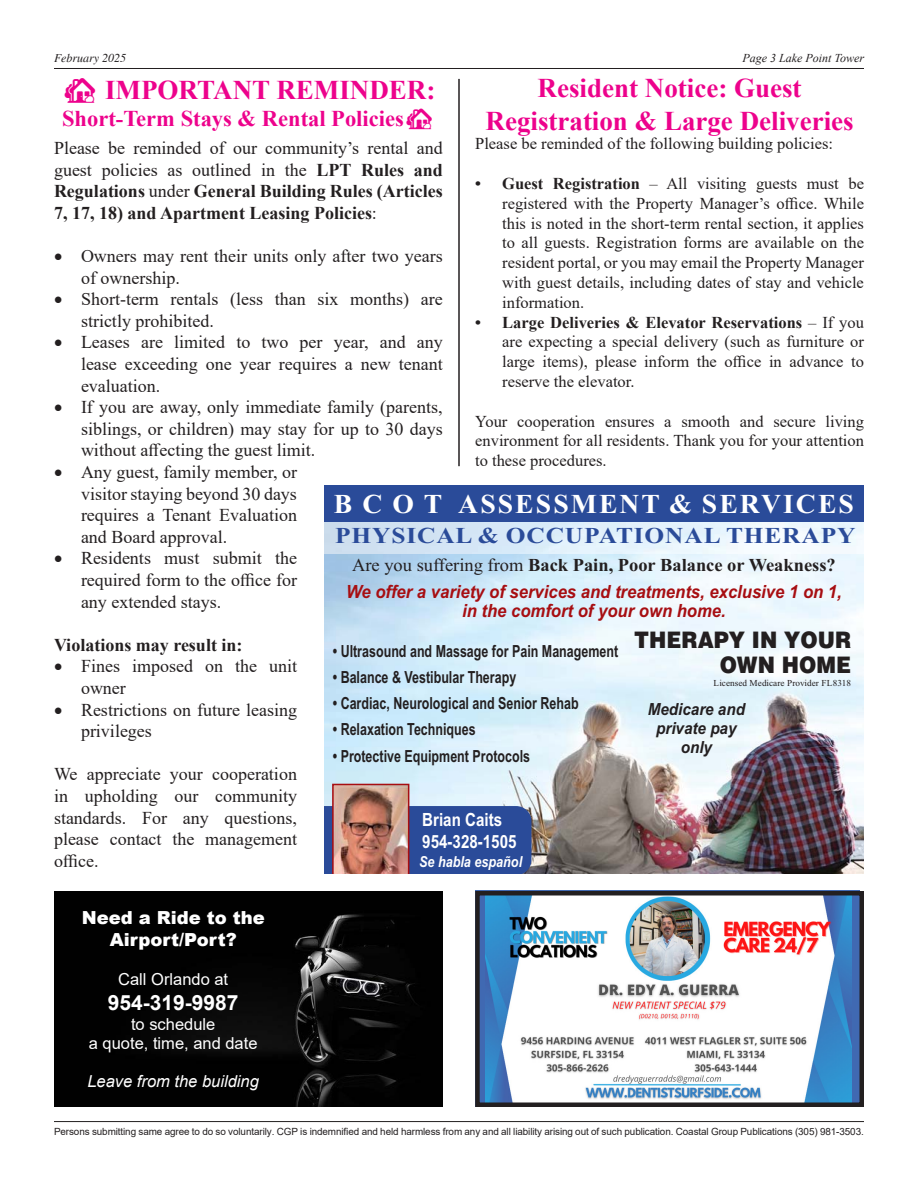
<style>
.page{position:relative;width:918px;height:1188px;background:#fff}
.page>*{position:absolute;margin:0;border:0;box-sizing:border-box;transform-origin:0 0}
.t1{font:700 27.3px "Times New Roman";letter-spacing:.075em;color:#fff}
.t2{font:700 27px/32.4px "Times New Roman";color:#ed028c;text-align:center}
.t3{font:700 22.8px "Times New Roman";letter-spacing:.035em;color:#2a4b99;scale:1.12 1}
.t4{font:900 22.8px/25.2px "Helvetica";color:#231f20;text-align:right;scale:.91 1}
.t5{font:700 22.5px "Times New Roman";color:#ed028c}
.t6{font:700 21px "Arial";color:#fff}
.t7{font:italic 700 18.15px/27.2px "Arial Narrow";color:#a70e12;text-align:center;scale:1.12 1}
.t8{font:700 18.15px/21.9px "Arial Narrow";color:#fff}
.t9{font:18px/21.6px "Times New Roman";color:#231f20;text-align:justify}
.t10{font:700 18px/21.6px "Times New Roman";color:#231f20;text-align:justify}
.t11{font:900 18px/21.6px "Arial";color:#fff;text-align:center}
.t12{font:700 16.65px "Arial Narrow";color:#231f20;scale:.91 1}
.t13{font:italic 700 16.65px/19px "Arial";color:#231f20;text-align:center;scale:.91 1}
.t14{font:16.5px/19.8px "Times New Roman";color:#231f20;text-align:justify}
.t15{font:16.5px/19.8px "Arial";color:#fff;text-align:center}
.t16{font:italic 16.5px "Arial";color:#fff}
.t17{font:italic 700 15.15px "Arial Narrow";color:#fff}
.t18{font:italic 12px "Times New Roman";color:#231f20}
.t19{font:italic 12px "Times";color:#231f20}
.t20{font:9.9px "Arial";letter-spacing:-.01em;color:#231f20}
.t21{font:9.15px "Times New Roman";color:#231f20}
.s1{font-weight:700}
.s2{font-weight:400}
.s3{font-family:"Times New Roman";font-weight:400;font-style:normal;color:#231f20}
.s4{font-family:"Times New Roman";font-style:normal;color:#231f20}
</style>
<div class="page">
<hr style="left:54px;top:68px;width:810px;height:1px;background:#231f20">
<hr style="left:54px;top:1121px;width:810px;height:1px;background:#231f20">
<img style="left:324px;top:554px;width:540px;height:320px">
<div style="left:324px;top:485px;width:540px;height:38px;background:#2a4b99"></div>
<svg style="left:324px;top:784px;width:207px;height:90px;background:#7b7797"></svg>
<img style="left:54px;top:891px;width:389px;height:216px">
<div style="left:475px;top:891px;width:384px;height:216px;background:#4069b2"></div>
<img style="left:486px;top:897px;width:365px;height:204px">
<div style="left:475px;top:891px;width:389px;height:216px;border:5px solid #231f20"></div>
<hr style="left:458px;top:79px;width:2px;height:387px;background:#231f20">
<p class="t19" style="left:54px;top:52px;width:74px">February 2025</p>
<p class="t18" style="left:742px;top:50px;width:123px">Page 3 Lake Point Tower</p>
<p class="t2" style="left:486px;top:71px;width:370px">Resident Notice: Guest<br>Registration &amp; Large Deliveries</p>
<p class="t14" style="left:475px;top:133px;width:359px">Please be reminded of the following building policies:</p>
<p class="t14" style="left:502px;top:173px;width:363px;text-indent:-27px"><span class="s1">• Guest Registration</span> – All visiting guests must be registered with the Property Manager’s office. While this is noted in the short-term rental section, it applies to all guests. Registration forms are available on the resident portal, or you may email the Property Manager with guest details, including dates of stay and vehicle information.</p>
<p class="t14" style="left:502px;top:312px;width:363px;text-indent:-27px"><span class="s1">• Large Deliveries &amp; Elevator Reservations</span> – If you are expecting a special delivery (such as furniture or large items), please inform the office in advance to reserve the elevator.</p>
<p class="t14" style="left:475px;top:411px;width:390px">Your cooperation ensures a smooth and secure living environment for all residents. Thank you for your attention to these procedures.</p>
<p class="t2" style="left:105px;top:73px;width:332px">IMPORTANT REMINDER:</p>
<p class="t5" style="left:62px;top:102px;width:343px">Short-Term Stays &amp; Rental Policies</p>
<p class="t10" style="left:54px;top:137px;width:390px"><span class="s2">Please be reminded of our community’s rental and guest policies as outlined in the</span> LPT Rules and Regulations <span class="s2">under</span> General Building Rules (Articles 7, 17, 18) and Apartment Leasing Policies<span class="s2">:</span></p>
<p class="t9" style="left:81px;top:245px;width:363px;text-indent:-27px">• Owners may rent their units only after two years of ownership.</p>
<p class="t9" style="left:81px;top:288px;width:363px;text-indent:-27px">• Short-term rentals (less than six months) are strictly prohibited.</p>
<p class="t9" style="left:81px;top:331px;width:363px;text-indent:-27px">• Leases are limited to two per year, and any lease exceeding one year requires a new tenant evaluation.</p>
<p class="t9" style="left:81px;top:396px;width:363px;text-indent:-27px">• If you are away, only immediate family (parents, siblings, or children) may stay for up to 30 days without affecting the guest limit.</p>
<p class="t9" style="left:81px;top:461px;width:218px;text-indent:-27px">• Any guest, family member, or visitor staying beyond 30 days requires a Tenant Evaluation and Board approval.</p>
<p class="t9" style="left:81px;top:547px;width:218px;text-indent:-27px">• Residents must submit the required form to the office for any extended stays.</p>
<p class="t10" style="left:54px;top:633px;width:190px">Violations may result in:</p>
<p class="t9" style="left:81px;top:655px;width:218px;text-indent:-27px">• Fines imposed on the unit owner</p>
<p class="t9" style="left:81px;top:698px;width:218px;text-indent:-27px">• Restrictions on future leasing privileges</p>
<p class="t9" style="left:54px;top:763px;width:245px">We appreciate your cooperation in upholding our community standards. For any questions, please contact the management office.</p>
<p class="t1" style="left:334px;top:484px;width:522px">B C O T ASSESSMENT &amp; SERVICES</p>
<p class="t3" style="left:335px;top:519px;width:466px">PHYSICAL &amp; OCCUPATIONAL THERAPY</p>
<p class="t7" style="left:346px;top:550px;width:444px"><span class="s3">Are you suffering from</span> <span class="s4">Back Pain, Poor Balance or Weakness?<br></span>We offer a variety of services and treatments, exclusive 1 on 1,</p>
<p class="t7" style="left:462px;top:596px;width:237px">in the comfort of your own home.</p>
<p class="t4" style="left:634px;top:626px;width:240px">THERAPY IN YOUR<br>OWN HOME</p>
<p class="t21" style="left:714px;top:676px;width:139px">Licensed Medicare Provider FL8318</p>
<p class="t12" style="left:333px;top:639px;width:315px">• Ultrasound and Massage for Pain Management</p>
<p class="t12" style="left:333px;top:665px;width:203px">• Balance &amp; Vestibular Therapy</p>
<p class="t12" style="left:333px;top:691px;width:272px">• Cardiac, Neurological and Senior Rehab</p>
<p class="t12" style="left:333px;top:717px;width:159px">• Relaxation Techniques</p>
<p class="t12" style="left:333px;top:743px;width:218px">• Protective Equipment Protocols</p>
<p class="t13" style="left:648px;top:700px;width:108px">Medicare and private pay only</p>
<p class="t8" style="left:422px;top:808px;width:96px">Brian Caits<br>954-328-1505</p>
<p class="t17" style="left:419px;top:851px;width:105px">Se habla español</p>
<p class="t11" style="left:82px;top:906px;width:185px">Need a Ride to the<br>Airport/Port?</p>
<p class="t15" style="left:118px;top:969px;width:112px">Call Orlando at</p>
<p class="t6" style="left:108px;top:988px;width:132px">954-319-9987</p>
<p class="t15" style="left:89px;top:1014px;width:170px">to schedule<br>a quote, time, and date</p>
<p class="t16" style="left:87px;top:1070px;width:173px">Leave from the building</p>
<p class="t20" style="left:54px;top:1124px;width:811px">Persons submitting same agree to do so voluntarily. CGP is indemnified and held harmless from any and all liability arising out of such publication. Coastal Group Publications (305) 981-3503.</p>
</div>
